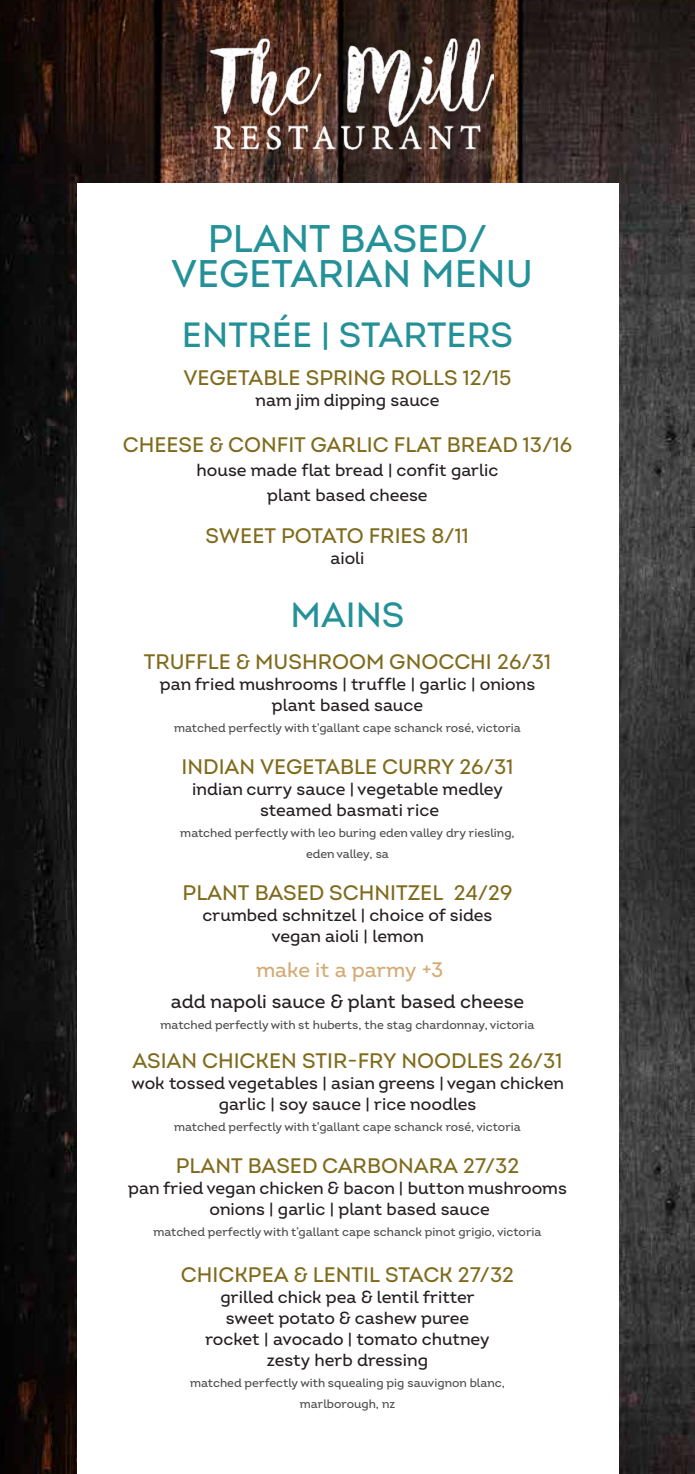
<style>
.page{position:relative;width:695px;height:1474px;background:#fff}
.page>*{position:absolute;margin:0;border:0;box-sizing:border-box;transform-origin:0 0}
.t1{font:500 38.5px/35px "Intro";color:#249199;text-align:center}
.t2{font:500 35px "Intro";color:#249199}
.t3{font:500 21px "Intro";color:#806b1c}
.t4{font:500 21px "Intro";color:#d3aa74}
.t5{font:500 19.25px "Intro";color:#241f21}
.t6{font:500 17.5px/21px "Intro";color:#241f21;text-align:center}
.t7{font:500 12.25px/21px "Intro";color:#4d4d4f;text-align:center}
</style>
<div class="page">
<img style="left:0;top:0;width:695px;height:1473px">
<div style="left:77px;top:184px;width:541px;height:1289px;background:#fff"></div>
<img style="left:206px;top:32px;width:287px;height:119px">
<h1 class="t1" style="left:171px;top:221px;width:363px">PLANT BASED/<br>VEGETARIAN MENU</h1>
<h2 class="t2" style="left:182px;top:313px;width:333px">ENTRÉE | STARTERS</h2>
<p class="t3" style="left:183px;top:365px;width:329px">VEGETABLE SPRING ROLLS 12/15</p>
<p class="t6" style="left:255px;top:389px;width:185px">nam jim dipping sauce</p>
<p class="t3" style="left:123px;top:431px;width:450px">CHEESE &amp; CONFIT GARLIC FLAT BREAD 13/16</p>
<p class="t6" style="left:196px;top:457px;width:303px;line-height:24.5px">house made flat bread | confit garlic plant based cheese</p>
<p class="t3" style="left:206px;top:522px;width:264px">SWEET POTATO FRIES 8/11</p>
<p class="t6" style="left:330px;top:547px;width:36px">aioli</p>
<h2 class="t2" style="left:290px;top:593px;width:115px">MAINS</h2>
<p class="t3" style="left:144px;top:648px;width:409px">TRUFFLE &amp; MUSHROOM GNOCCHI 26/31</p>
<p class="t6" style="left:160px;top:673px;width:377px">pan fried mushrooms | truffle | garlic | onions plant based sauce</p>
<p class="t7" style="left:174px;top:717px;width:348px">matched perfectly with t’gallant cape schanck rosé, victoria</p>
<p class="t3" style="left:181px;top:753px;width:333px">INDIAN VEGETABLE CURRY 26/31</p>
<p class="t6" style="left:192px;top:778px;width:312px">indian curry sauce | vegetable medley steamed basmati rice</p>
<p class="t7" style="left:180px;top:822px;width:336px">matched perfectly with leo buring eden valley dry riesling, eden valley, sa</p>
<p class="t3" style="left:182px;top:879px;width:331px">PLANT BASED SCHNITZEL 24/29</p>
<p class="t6" style="left:202px;top:904px;width:291px">crumbed schnitzel | choice of sides vegan aioli | lemon</p>
<p class="t4" style="left:256px;top:956px;width:189px">make it a parmy +3</p>
<p class="t5" style="left:171px;top:989px;width:354px">add napoli sauce &amp; plant based cheese</p>
<p class="t7" style="left:160px;top:1014px;width:375px">matched perfectly with st huberts, the stag chardonnay, victoria</p>
<p class="t3" style="left:132px;top:1047px;width:431px">ASIAN CHICKEN STIR-FRY NOODLES 26/31</p>
<p class="t6" style="left:131px;top:1072px;width:434px">wok tossed vegetables | asian greens | vegan chicken garlic | soy sauce | rice noodles</p>
<p class="t7" style="left:174px;top:1116px;width:348px">matched perfectly with t’gallant cape schanck rosé, victoria</p>
<p class="t3" style="left:176px;top:1152px;width:345px">PLANT BASED CARBONARA 27/32</p>
<p class="t6" style="left:128px;top:1177px;width:440px">pan fried vegan chicken &amp; bacon | button mushrooms onions | garlic | plant based sauce</p>
<p class="t7" style="left:153px;top:1221px;width:389px">matched perfectly with t’gallant cape schanck pinot grigio, victoria</p>
<p class="t3" style="left:181px;top:1261px;width:334px">CHICKPEA &amp; LENTIL STACK 27/32</p>
<p class="t6" style="left:205px;top:1286px;width:285px">grilled chick pea &amp; lentil fritter sweet potato &amp; cashew puree rocket | avocado | tomato chutney zesty herb dressing</p>
<p class="t7" style="left:190px;top:1372px;width:316px">matched perfectly with squealing pig sauvignon blanc, marlborough, nz</p>
</div>
